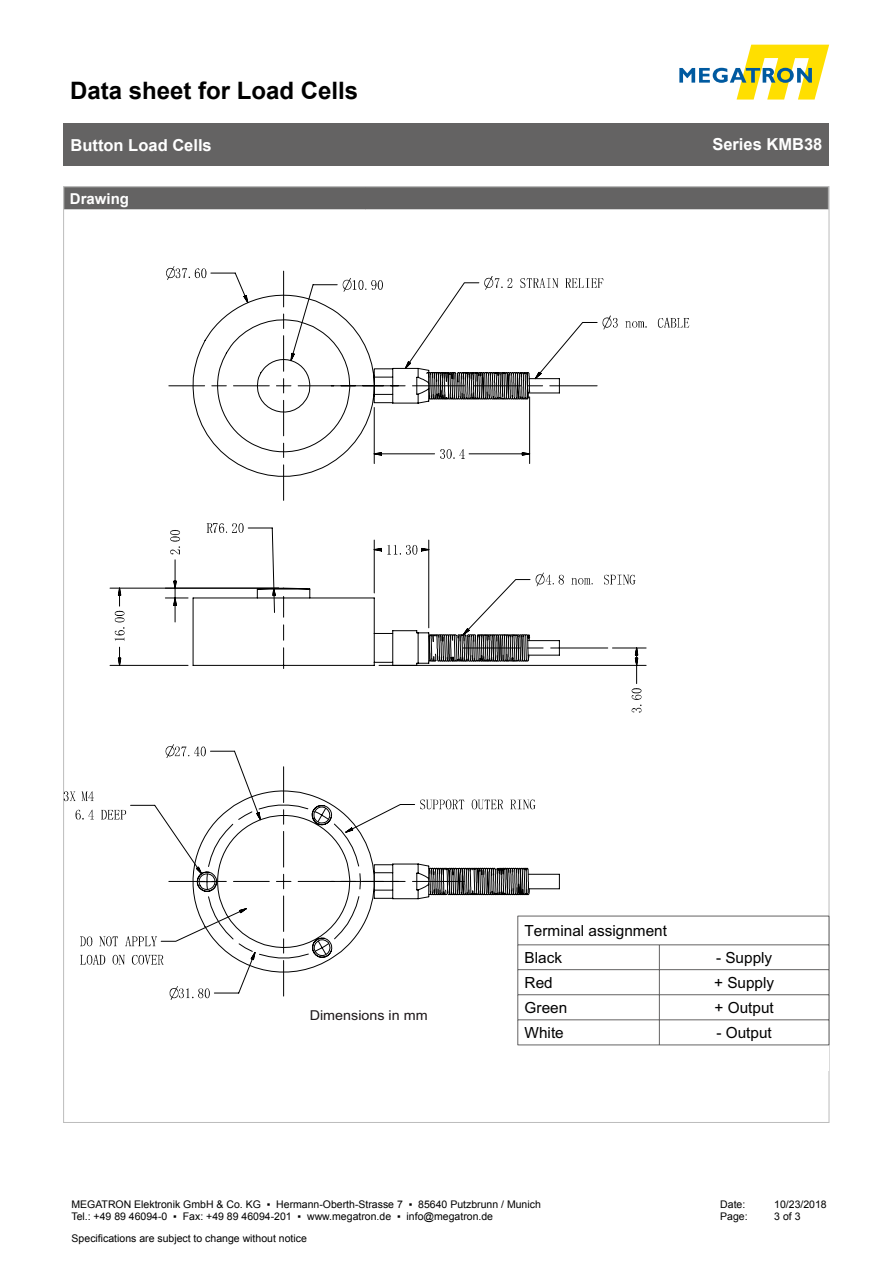
<style>
.page{position:relative;width:893px;height:1263px;background:#fff}
.page>*{position:absolute;margin:0;border:0;box-sizing:border-box;transform-origin:0 0}
.t1{font:700 24px "Arial";color:#000}
.t2{font:700 16.5px "Arial";color:#fff}
.t3{font:15.3px/26.8px "Arial";color:#000}
.t4{font:700 15px "Arial";color:#fff}
.t5{font:13.65px "Arial";color:#1e181a;scale:1.05 1}
.t6{font:10.5px/12.6px "Arial";color:#000}
</style>
<div class="page">
<svg style="left:679px;top:45px;width:150px;height:55px"></svg>
<div style="left:64px;top:123px;width:765px;height:43px;background:#646363"></div>
<div style="left:65px;top:188px;width:762px;height:21px;background:#646363"></div>
<hr style="left:518px;top:916px;width:141px;height:1px;background:#646363">
<hr style="left:659px;top:916px;width:170px;height:1px;background:#646363">
<hr style="left:518px;top:944px;width:141px;height:1px;background:#646363">
<hr style="left:659px;top:944px;width:170px;height:1px;background:#646363">
<hr style="left:518px;top:969px;width:141px;height:1px;background:#646363">
<hr style="left:659px;top:969px;width:170px;height:1px;background:#646363">
<hr style="left:518px;top:994px;width:141px;height:1px;background:#646363">
<hr style="left:659px;top:994px;width:170px;height:1px;background:#646363">
<hr style="left:518px;top:1019px;width:141px;height:1px;background:#646363">
<svg style="left:517px;top:984px;width:1px;height:61px"></svg>
<hr style="left:659px;top:1019px;width:170px;height:1px;background:#646363">
<svg style="left:659px;top:945px;width:1px;height:100px"></svg>
<svg style="left:829px;top:916px;width:1px;height:129px"></svg>
<hr style="left:518px;top:1045px;width:141px;height:1px;background:#646363">
<hr style="left:659px;top:1045px;width:170px;height:1px;background:#646363">
<svg style="left:166px;top:266px;width:41px;height:14px"></svg>
<svg style="left:82px;top:791px;width:12px;height:10px"></svg>
<svg style="left:64px;top:791px;width:12px;height:10px"></svg>
<svg style="left:626px;top:321px;width:21px;height:7px"></svg>
<svg style="left:658px;top:318px;width:31px;height:10px"></svg>
<hr style="left:110px;top:665px;width:78px;height:1px;background:#000">
<hr style="left:110px;top:588px;width:169px;height:1px;background:#000">
<svg style="left:115px;top:588px;width:12px;height:78px"></svg>
<hr style="left:175px;top:560px;width:1px;height:62px;background:#000">
<svg style="left:170px;top:530px;width:10px;height:24px"></svg>
<svg style="left:165px;top:581px;width:19px;height:25px"></svg>
<hr style="left:379px;top:665px;width:267px;height:1px;background:#000">
<hr style="left:612px;top:648px;width:34px;height:1px;background:#000">
<hr style="left:636px;top:648px;width:1px;height:36px;background:#000">
<svg style="left:631px;top:688px;width:10px;height:25px"></svg>
<svg style="left:165px;top:744px;width:19px;height:14px"></svg>
<svg style="left:76px;top:810px;width:167px;height:190px"></svg>
<svg style="left:530px;top:574px;width:109px;height:92px"></svg>
<svg style="left:193px;top:289px;width:367px;height:373px"></svg>
<svg style="left:290px;top:276px;width:328px;height:123px"></svg>
<svg style="left:184px;top:372px;width:346px;height:612px"></svg>
<svg style="left:373px;top:863px;width:187px;height:36px"></svg>
<h1 class="t1" style="left:70px;top:74px;width:290px">Data sheet for Load Cells</h1>
<h2 class="t2" style="left:71px;top:134px;width:143px">Button Load Cells</h2>
<h2 class="t2" style="left:712px;top:133px;width:112px">Series KMB38</h2>
<p class="t4" style="left:70px;top:189px;width:61px">Drawing</p>
<p class="t5" style="left:310px;top:1006px;width:114px">Dimensions in mm</p>
<p class="t3" style="left:525px;top:917px;width:144px">Terminal assignment<br>Black</p>
<p class="t3" style="left:716px;top:944px;width:58px">- Supply</p>
<p class="t3" style="left:525px;top:969px;width:30px">Red</p>
<p class="t3" style="left:714px;top:969px;width:62px">+ Supply</p>
<p class="t3" style="left:525px;top:994px;width:44px">Green</p>
<p class="t3" style="left:714px;top:994px;width:61px">+ Output</p>
<p class="t3" style="left:525px;top:1019px;width:41px">White</p>
<p class="t3" style="left:716px;top:1019px;width:57px">- Output</p>
<p class="t6" style="left:71px;top:1198px;width:471px">MEGATRON Elektronik GmbH &amp; Co. KG ▪ Hermann-Oberth-Strasse 7 ▪ 85640 Putzbrunn / Munich<br>Tel.: +49 89 46094-0 ▪ Fax: +49 89 46094-201 ▪ www.megatron.de ▪ info@megatron.de</p>
<p class="t6" style="left:720px;top:1198px;width:27px">Date:</p>
<p class="t6" style="left:774px;top:1198px;width:54px">10/23/2018</p>
<p class="t6" style="left:720px;top:1210px;width:29px">Page:</p>
<p class="t6" style="left:774px;top:1210px;width:28px">3 of 3</p>
<p class="t6" style="left:72px;top:1232px;width:237px">Specifications are subject to change without notice</p>
</div>
